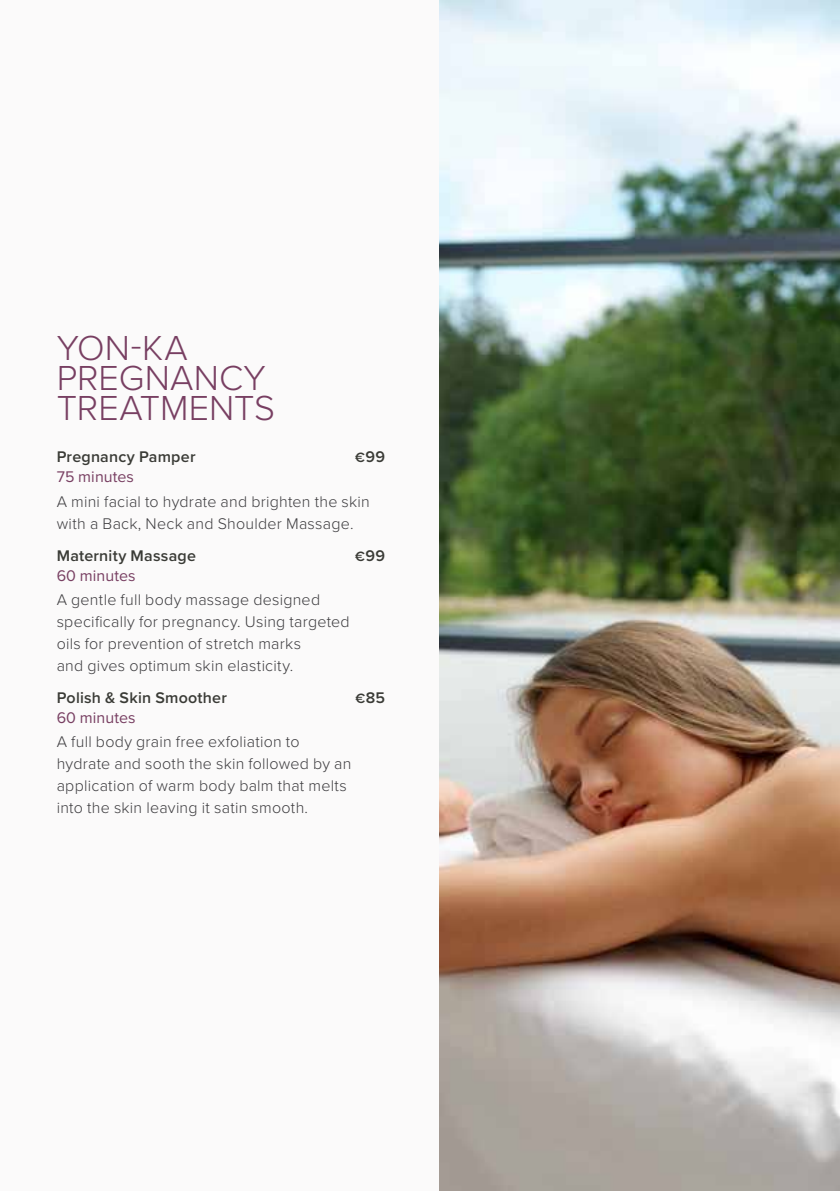
<style>
.page{position:relative;width:840px;height:1191px;background:#fff}
.page>*{position:absolute;margin:0;border:0;box-sizing:border-box;transform-origin:0 0}
.t1{font:300 36px/30px "Proxima Nova";color:#783f62}
.t2{font:300 16px/22px "Proxima Nova";letter-spacing:.015em;color:#3e3d40}
.t3{font:600 16px "Proxima Nova";letter-spacing:.015em;color:#3a3b36}
.t4{font:16px "Proxima Nova";letter-spacing:.005em;color:#783f62}
.s1{font-size:14px}
</style>
<div class="page">
<div style="left:0;top:0;width:839px;height:1191px;background:#fbfafa"></div>
<img style="left:439px;top:0;width:400px;height:1191px">
<h1 class="t1" style="left:57px;top:331px;width:220px">YON-KA<br>PREGNANCY<br>TREATMENTS</h1>
<p class="t3" style="left:57px;top:445px;width:140px">Pregnancy Pamper</p>
<p class="t3" style="left:355px;top:445px;width:31px"><span class="s1">€</span>99</p>
<p class="t4" style="left:57px;top:465px;width:79px">75 minutes</p>
<p class="t2" style="left:57px;top:489px;width:314px">A mini facial to hydrate and brighten the skin with a Back, Neck and Shoulder Massage.</p>
<p class="t3" style="left:57px;top:543px;width:141px">Maternity Massage</p>
<p class="t3" style="left:355px;top:543px;width:31px"><span class="s1">€</span>99</p>
<p class="t4" style="left:57px;top:563px;width:80px">60 minutes</p>
<p class="t2" style="left:57px;top:587px;width:294px">A gentle full body massage designed specifically for pregnancy. Using targeted oils for prevention of stretch marks<br>and gives optimum skin elasticity.</p>
<p class="t3" style="left:57px;top:685px;width:171px">Polish &amp; Skin Smoother</p>
<p class="t3" style="left:355px;top:685px;width:31px"><span class="s1">€</span>85</p>
<p class="t4" style="left:57px;top:705px;width:80px">60 minutes</p>
<p class="t2" style="left:57px;top:729px;width:296px">A full body grain free exfoliation to hydrate and sooth the skin followed by an application of warm body balm that melts into the skin leaving it satin smooth.</p>
</div>
